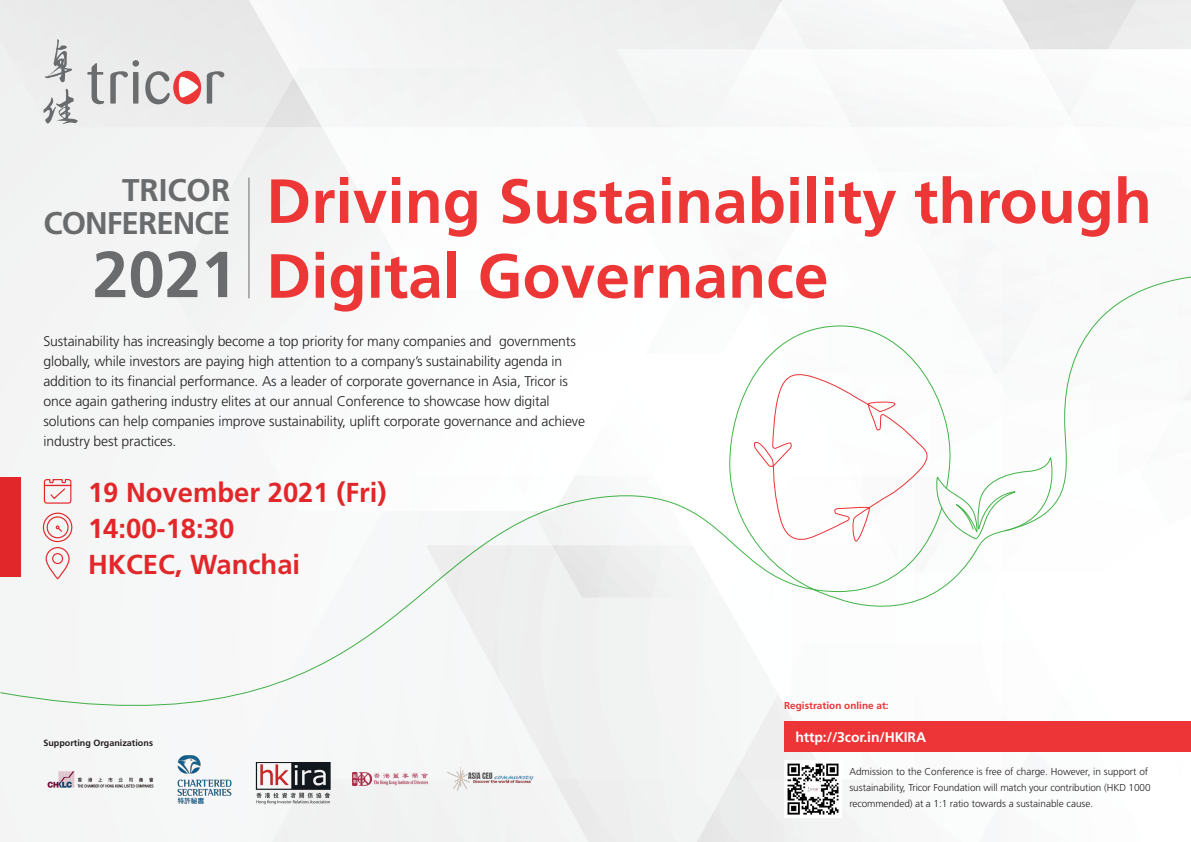
<style>
.page{position:relative;width:1191px;height:842px;background:#fff}
.page>*{position:absolute;margin:0;border:0;box-sizing:border-box;transform-origin:0 0}
.t1{font:700 64.9px "Frutiger";color:#696b6d}
.t2{font:700 62.3px/74.8px "Frutiger";color:#ed3737}
.t3{font:700 31.4px/33px "Frutiger";letter-spacing:-.03em;color:#696b6d;text-align:right}
.t4{font:700 27.4px/36.2px "Frutiger";color:#e12729}
.t5{font:300 14px/20px "Frutiger";letter-spacing:-.01em;color:#231f20}
.t6{font:700 14px "Frutiger";letter-spacing:-.01em;color:#fff}
.t7{font:300 10px/16px "Frutiger";color:#231f20}
.t8{font:700 10px "Frutiger";color:#ed3436}
.t9{font:700 9px "Frutiger";color:#231f20}
</style>
<div class="page">
<img style="left:0;top:0;width:1191px;height:842px">
<svg style="left:0;top:325px;width:972px;height:381px"></svg>
<svg style="left:752px;top:369px;width:304px;height:191px"></svg>
<svg style="left:1004px;top:276px;width:187px;height:256px"></svg>
<div style="left:132px;top:60px;width:7px;height:7px;background:#6b6c6e;border-radius:50%"></div>
<svg style="left:45px;top:39px;width:27px;height:44px"></svg>
<svg style="left:43px;top:89px;width:35px;height:35px"></svg>
<svg style="left:87px;top:63px;width:17px;height:41px"></svg>
<svg style="left:110px;top:71px;width:18px;height:33px"></svg>
<div style="left:133px;top:72px;width:5px;height:32px;background:#6b6c6e"></div>
<svg style="left:145px;top:71px;width:25px;height:33px"></svg>
<svg style="left:207px;top:71px;width:17px;height:33px"></svg>
<div style="left:173px;top:71px;width:28px;height:33px;background:#ed3737;border-radius:50%"></div>
<svg style="left:178px;top:75px;width:20px;height:24px"></svg>
<img style="left:174px;top:755px;width:59px;height:49px">
<img style="left:255px;top:762px;width:77px;height:42px">
<img style="left:43px;top:770px;width:115px;height:19px">
<img style="left:446px;top:767px;width:90px;height:24px">
<img style="left:352px;top:773px;width:75px;height:13px">
<svg style="left:41px;top:512px;width:32px;height:68px"></svg>
<svg style="left:43px;top:478px;width:29px;height:26px"></svg>
<hr style="left:248px;top:178px;width:1px;height:120px;background:#696b6d">
<div style="left:0;top:478px;width:20px;height:99px;background:#e12729"></div>
<div style="left:784px;top:721px;width:406px;height:31px;background:#ed3436"></div>
<img style="left:784px;top:760px;width:57px;height:57px">
<h3 class="t3" style="left:43px;top:173px;width:188px">TRICOR<br>CONFERENCE</h3>
<h1 class="t1" style="left:92px;top:236px;width:146px">2021</h1>
<h2 class="t2" style="left:266px;top:163px;width:887px">Driving Sustainability through<br>Digital Governance</h2>
<p class="t5" style="left:43px;top:331px;width:543px">Sustainability has increasingly become a top priority for many companies and governments globally, while investors are paying high attention to a company’s sustainability agenda in addition to its financial performance. As a leader of corporate governance in Asia, Tricor is once again gathering industry elites at our annual Conference to showcase how digital solutions can help companies improve sustainability, uplift corporate governance and achieve industry best practices.</p>
<h3 class="t4" style="left:88px;top:474px;width:300px">19 November 2021 (Fri)<br>14:00-18:30<br>HKCEC, Wanchai</h3>
<p class="t9" style="left:43px;top:737px;width:111px">Supporting Organizations</p>
<p class="t8" style="left:784px;top:700px;width:106px">Registration online at:</p>
<p class="t6" style="left:795px;top:729px;width:132px">http://3cor.in/HKIRA</p>
<p class="t7" style="left:849px;top:764px;width:303px">Admission to the Conference is free of charge. However, in support of sustainability, Tricor Foundation will match your contribution (HKD 1000 recommended) at a 1:1 ratio towards a sustainable cause.</p>
</div>
